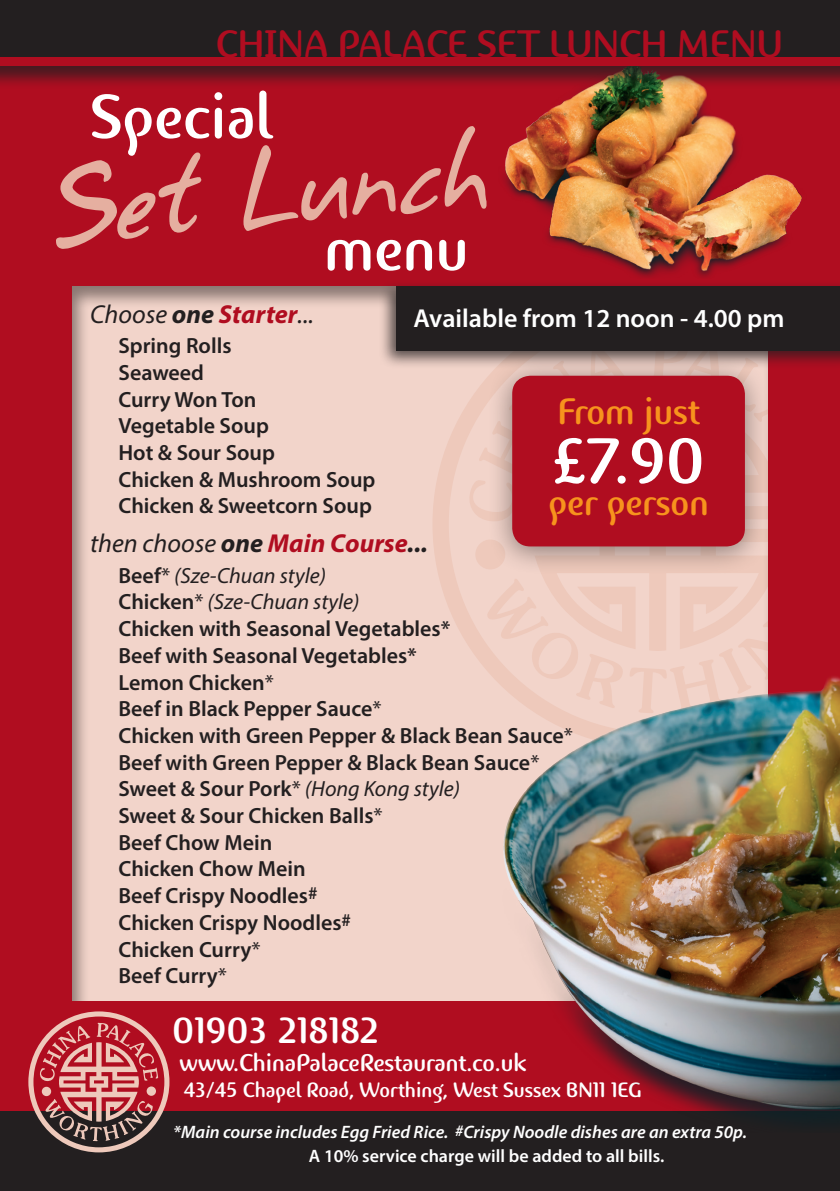
<style>
.page{position:relative;width:840px;height:1191px;background:#fff}
.page>*{position:absolute;margin:0;border:0;box-sizing:border-box;transform-origin:0 0}
.t1{font:74px "Digitalis";color:#fff}
.t2{font:72px "Digitalis";color:#fff}
.t3{font:44px "Digitalis";color:#b00d20}
.t4{font:42.4px "Digitalis";color:#f7931d}
.t5{font:42px "Digitalis";color:#fff}
.t6{font:28px "Digitalis";color:#fff}
.t7{font:italic 26px "Myriad Pro";color:#231f20}
.t8{font:600 26px "Myriad Pro";color:#fff}
.t9{font:24px "Digitalis";color:#fff}
.t10{font:600 22px/26.6px "Myriad Pro";color:#231f20}
.t11{font:italic 600 18px/24px "Myriad Pro";color:#fff}
.s1{font-weight:700}
.s2{font-weight:700;color:#b00d20}
.s3{font-weight:400}
.s4{font-weight:400;font-style:italic}
.s5{font-size:16px}
.s6{font-style:normal}
</style>
<div class="page">
<div style="left:0;top:0;width:839px;height:1191px;background:#b00d20"></div>
<div style="left:71px;top:283px;width:698px;height:720px;background:#231f20;opacity:.5"></div>
<div style="left:0;top:1111px;width:839px;height:80px;background:#231f20"></div>
<svg style="left:56px;top:126px;width:430px;height:123px"></svg>
<img style="left:486px;top:638px;width:353px;height:486px">
<svg style="left:28px;top:1011px;width:141px;height:141px"></svg>
<div style="left:487px;top:355px;width:282px;height:221px;background:#231f20;opacity:.5"></div>
<div style="left:512px;top:376px;width:232px;height:170px;background:#b00d20;border-radius:18px"></div>
<img style="left:504px;top:89px;width:298px;height:189px">
<div style="left:378px;top:280px;width:461px;height:89px;background:#231f20;opacity:.75"></div>
<div style="left:396px;top:286px;width:443px;height:65px;background:#231f20"></div>
<div style="left:0;top:40px;width:839px;height:49px;background:#231f20;opacity:.75"></div>
<div style="left:0;top:41px;width:839px;height:25px;background:#b00d20"></div>
<div style="left:0;top:0;width:839px;height:57px;background:#231f20"></div>
<h3 class="t3" style="left:216px;top:21px;width:568px">CHINA PALACE SET LUNCH MENU</h3>
<h2 class="t2" style="left:90px;top:79px;width:183px">Special</h2>
<h2 class="t2" style="left:324px;top:211px;width:146px">menu</h2>
<p class="t7" style="left:90px;top:298px;width:225px">Choose <span class="s1">one</span> <span class="s2">Starter</span>...</p>
<p class="t10" style="left:118px;top:332px;width:258px">Spring Rolls<br>Seaweed<br>Curry Won Ton<br>Vegetable Soup<br>Hot &amp; Sour Soup<br>Chicken &amp; Mushroom Soup<br>Chicken &amp; Sweetcorn Soup</p>
<p class="t7" style="left:90px;top:527px;width:339px">then choose <span class="s1">one</span> <span class="s2">Main Course</span><span class="s1">...</span></p>
<p class="t10" style="left:118px;top:561px;width:455px">Beef<span class="s3">*</span> <span class="s4">(Sze-Chuan style)<br></span>Chicken<span class="s3">*</span> <span class="s4">(Sze-Chuan style)<br></span>Chicken with Seasonal Vegetables*<br>Beef with Seasonal Vegetables*<br>Lemon Chicken<span class="s3">*<br></span>Beef in Black Pepper Sauce<span class="s3">*<br></span>Chicken with Green Pepper &amp; Black Bean Sauce<span class="s3">*<br></span>Beef with Green Pepper &amp; Black Bean Sauce<span class="s3">*<br></span>Sweet &amp; Sour Pork<span class="s3">*</span> <span class="s4">(Hong Kong style)<br></span>Sweet &amp; Sour Chicken Balls<span class="s3">*<br></span>Beef Chow Mein<br>Chicken Chow Mein<br>Beef Crispy Noodles<sup>#<br></sup>Chicken Crispy Noodles<sup>#<br></sup>Chicken Curry<span class="s3">*<br></span>Beef Curry<span class="s3">*</span></p>
<p class="t8" style="left:413px;top:301px;width:372px">Available from 12 noon - 4.00 pm</p>
<h3 class="t4" style="left:557px;top:389px;width:144px">From just</h3>
<h1 class="t1" style="left:554px;top:423px;width:150px">£7.90</h1>
<h3 class="t4" style="left:548px;top:480px;width:162px">per person</h3>
<h3 class="t5" style="left:173px;top:1009px;width:207px">01903 218182</h3>
<p class="t6" style="left:179px;top:1048px;width:348px">www.ChinaPalaceRestaurant.co.uk</p>
<p class="t9" style="left:184px;top:1077px;width:459px">43/45 Chapel Road, Worthing, West Sussex BN11 1EG</p>
<p class="t11" style="left:309px;top:1119px;width:439px;text-indent:-135px">*Main course includes Egg Fried Rice. <span class="s5">#</span>Crispy Noodle dishes are an extra 50p.<br><span class="s6">A 10% service charge will be added to all bills.</span></p>
</div>
